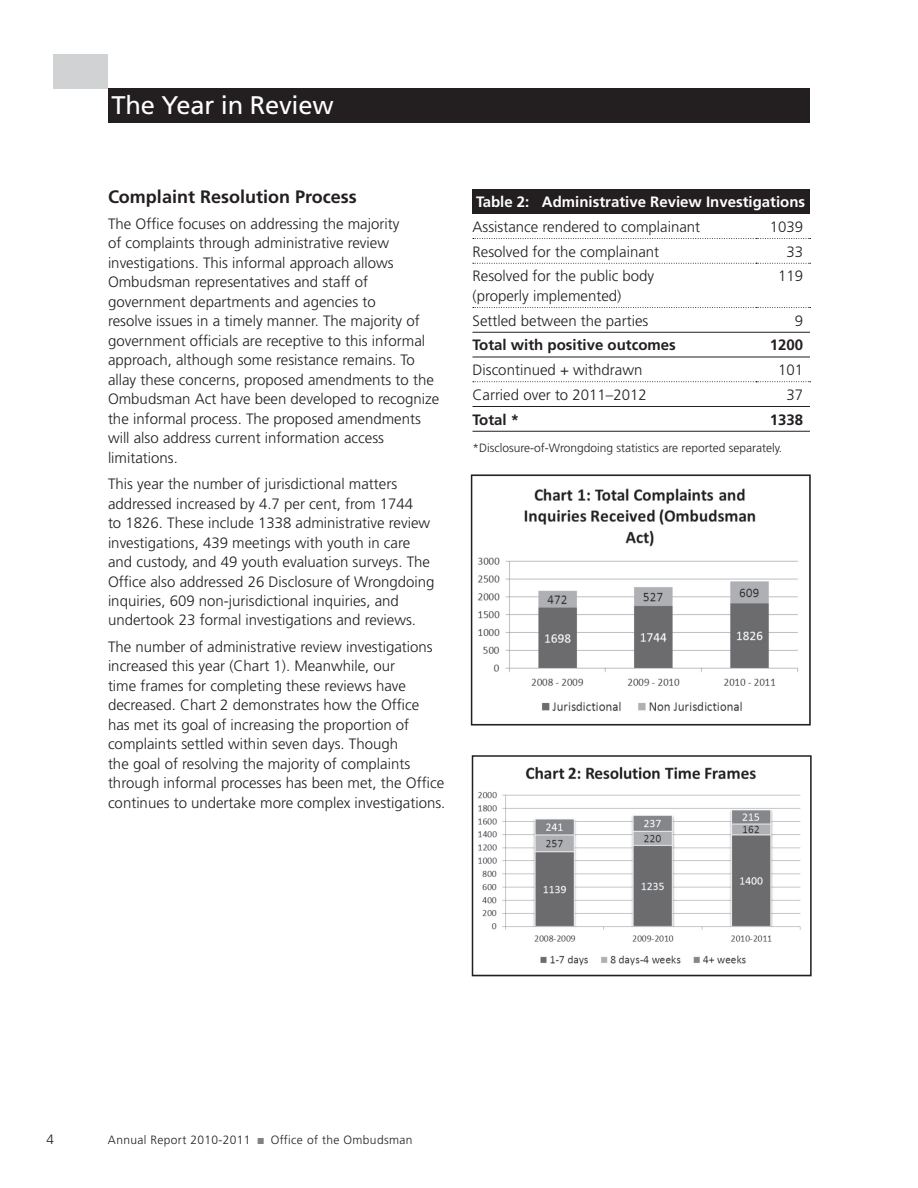
<style>
.page{position:relative;width:918px;height:1188px;background:#fff}
.page>*{position:absolute;margin:0;border:0;box-sizing:border-box;transform-origin:0 0}
.t1{font:25.5px "Frutiger";letter-spacing:-.01em;color:#fff}
.t2{font:700 18px "Frutiger";color:#231f20}
.t3{font:300 15px/19.5px "Frutiger";color:#231f20}
.t4{font:700 15px "Frutiger";color:#fff}
.t5{font:700 15px "Frutiger";color:#231f20}
.t6{font:300 13.5px "Frutiger";color:#231f20}
.t7{font:300 12px "Frutiger";color:#231f20}
.t8{font:300 12px "Frutiger";letter-spacing:.03em;color:#231f20}
.s1{font-family:"Tech Grapha";font-weight:400;color:#808285}
</style>
<div class="page">
<div style="left:108px;top:88px;width:702px;height:35px;background:#231f20"></div>
<div style="left:54px;top:54px;width:54px;height:35px;background:#d1d2d4"></div>
<div style="left:472px;top:189px;width:338px;height:25px;background:#231f20"></div>
<svg style="left:473px;top:263px;width:338px;height:1px"></svg>
<svg style="left:473px;top:307px;width:338px;height:1px"></svg>
<svg style="left:473px;top:381px;width:338px;height:1px"></svg>
<hr style="left:472px;top:406px;width:284px;height:1px;background:#231f20">
<hr style="left:756px;top:406px;width:54px;height:1px;background:#231f20">
<hr style="left:472px;top:431px;width:284px;height:1px;background:#231f20">
<hr style="left:756px;top:431px;width:54px;height:1px;background:#231f20">
<svg style="left:473px;top:238px;width:338px;height:1px"></svg>
<hr style="left:472px;top:332px;width:284px;height:1px;background:#231f20">
<hr style="left:756px;top:332px;width:54px;height:1px;background:#231f20">
<hr style="left:472px;top:357px;width:284px;height:1px;background:#231f20">
<hr style="left:756px;top:357px;width:54px;height:1px;background:#231f20">
<img style="left:478px;top:488px;width:320px;height:223px">
<div style="left:471px;top:474px;width:340px;height:252px;border:2px solid #231f20"></div>
<img style="left:478px;top:766px;width:323px;height:200px">
<div style="left:472px;top:755px;width:340px;height:221px;border:2px solid #231f20"></div>
<h1 class="t1" style="left:112px;top:90px;width:223px">The Year in Review</h1>
<p class="t2" style="left:108px;top:186px;width:250px">Complaint Resolution Process</p>
<p class="t3" style="left:108px;top:214px;width:333px">The Office focuses on addressing the majority<br>of complaints through administrative review investigations. This informal approach allows Ombudsman representatives and staff of government departments and agencies to<br>resolve issues in a timely manner. The majority of government officials are receptive to this informal approach, although some resistance remains. To allay these concerns, proposed amendments to the Ombudsman Act have been developed to recognize the informal process. The proposed amendments will also address current information access limitations.</p>
<p class="t3" style="left:108px;top:474px;width:328px">This year the number of jurisdictional matters addressed increased by 4.7 per cent, from 1744<br>to 1826. These include 1338 administrative review investigations, 439 meetings with youth in care and custody, and 49 youth evaluation surveys. The Office also addressed 26 Disclosure of Wrongdoing inquiries, 609 non-jurisdictional inquiries, and undertook 23 formal investigations and reviews.</p>
<p class="t3" style="left:108px;top:637px;width:339px">The number of administrative review investigations increased this year (Chart 1). Meanwhile, our<br>time frames for completing these reviews have decreased. Chart 2 demonstrates how the Office<br>has met its goal of increasing the proportion of complaints settled within seven days. Though<br>the goal of resolving the majority of complaints through informal processes has been met, the Office continues to undertake more complex investigations.</p>
<p class="t4" style="left:476px;top:193px;width:331px">Table 2: Administrative Review Investigations</p>
<p class="t3" style="left:472px;top:217px;width:229px">Assistance rendered to complainant</p>
<p class="t3" style="left:770px;top:217px;width:35px">1039</p>
<p class="t3" style="left:472px;top:242px;width:188px">Resolved for the complainant</p>
<p class="t3" style="left:787px;top:242px;width:18px">33</p>
<p class="t3" style="left:472px;top:266px;width:183px">Resolved for the public body (properly implemented)</p>
<p class="t3" style="left:778px;top:266px;width:27px">119</p>
<p class="t3" style="left:472px;top:311px;width:177px">Settled between the parties</p>
<p class="t3" style="left:795px;top:311px;width:10px">9</p>
<p class="t5" style="left:472px;top:336px;width:205px">Total with positive outcomes</p>
<p class="t5" style="left:770px;top:336px;width:35px">1200</p>
<p class="t3" style="left:472px;top:360px;width:171px">Discontinued + withdrawn</p>
<p class="t3" style="left:778px;top:360px;width:27px">101</p>
<p class="t3" style="left:472px;top:385px;width:176px">Carried over to 2011–2012</p>
<p class="t3" style="left:787px;top:385px;width:18px">37</p>
<p class="t5" style="left:472px;top:410px;width:48px">Total *</p>
<p class="t5" style="left:770px;top:410px;width:35px">1338</p>
<p class="t7" style="left:472px;top:441px;width:311px">*Disclosure-of-Wrongdoing statistics are reported separately.</p>
<p class="t6" style="left:46px;top:1132px;width:9px">4</p>
<p class="t8" style="left:108px;top:1133px;width:306px">Annual Report 2010-2011 <span class="s1">A</span> Office of the Ombudsman</p>
</div>
